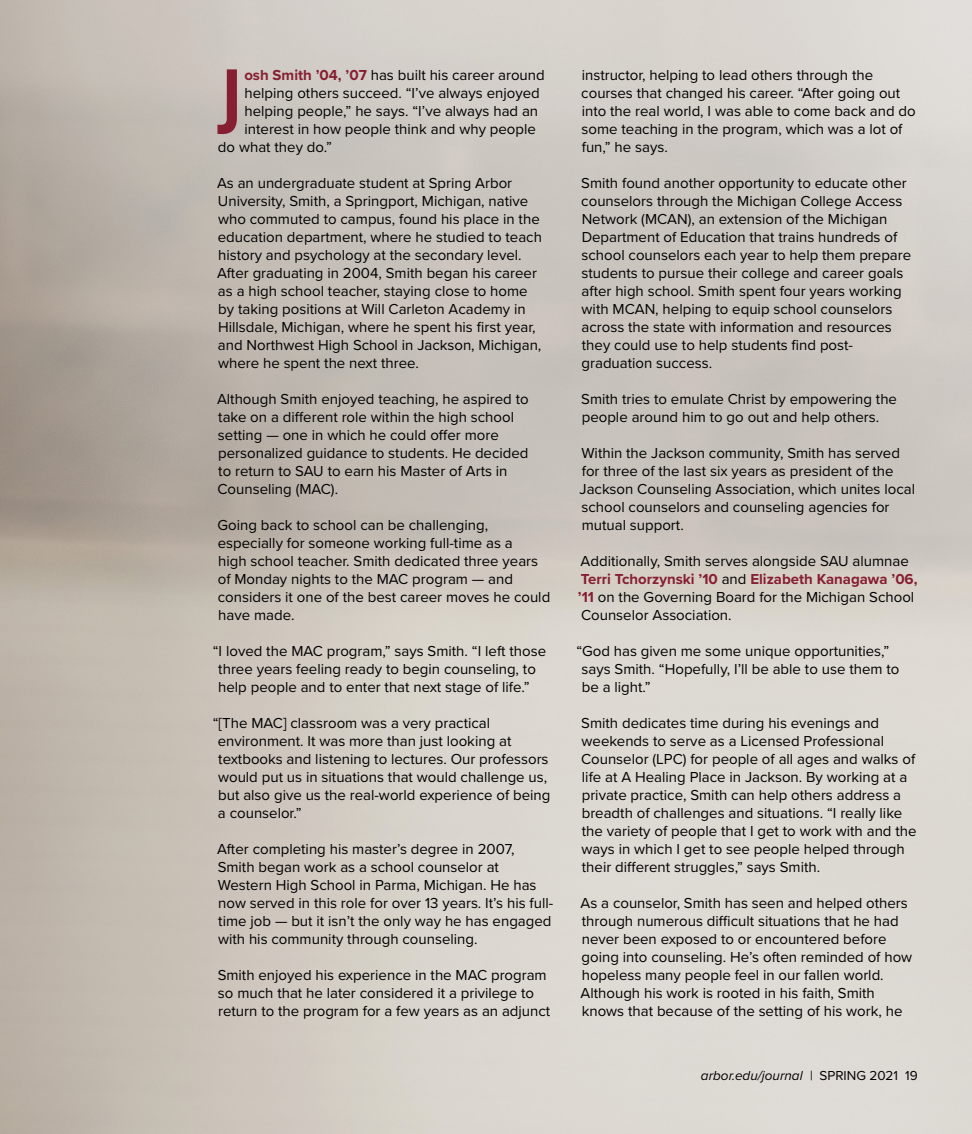
<style>
.page{position:relative;width:972px;height:1134px;background:#fff}
.page>*{position:absolute;margin:0;border:0;box-sizing:border-box;transform-origin:0 0}
.t1{font:700 92.1px "Bebas Neue";color:#861f31}
.t2{font:15px/18px "Proxima Nova";color:#000}
.t3{font:italic 13.5px "Proxima Nova";color:#000}
.s1{font-weight:700;color:#861f31}
.s2{font-style:normal}
</style>
<div class="page">
<h1 class="t1" style="left:217px;top:52px;width:25px">J</h1>
<p class="t2" style="left:244px;top:65px;width:302px"><span class="s1">osh Smith ’04, ’07</span> has built his career around</p>
<p class="t2" style="left:245px;top:83px;width:297px">helping others succeed. “I’ve always enjoyed</p>
<p class="t2" style="left:245px;top:101px;width:295px">helping people,” he says. “I’ve always had an</p>
<p class="t2" style="left:245px;top:119px;width:293px">interest in how people think and why people</p>
<p class="t2" style="left:218px;top:137px;width:116px">do what they do.”</p>
<p class="t2" style="left:217px;top:173px;width:326px">As an undergraduate student at Spring Arbor University, Smith, a Springport, Michigan, native who commuted to campus, found his place in the education department, where he studied to teach history and psychology at the secondary level.<br>After graduating in 2004, Smith began his career as a high school teacher, staying close to home by taking positions at Will Carleton Academy in Hillsdale, Michigan, where he spent his first year, and Northwest High School in Jackson, Michigan, where he spent the next three.</p>
<p class="t2" style="left:217px;top:389px;width:313px">Although Smith enjoyed teaching, he aspired to take on a different role within the high school setting — one in which he could offer more personalized guidance to students. He decided to return to SAU to earn his Master of Arts in Counseling (MAC).</p>
<p class="t2" style="left:218px;top:515px;width:334px">Going back to school can be challenging, especially for someone working full-time as a<br>high school teacher. Smith dedicated three years of Monday nights to the MAC program — and considers it one of the best career moves he could have made.</p>
<p class="t2" style="left:218px;top:641px;width:330px;text-indent:-5px">“I loved the MAC program,” says Smith. “I left those three years feeling ready to begin counseling, to help people and to enter that next stage of life.”</p>
<p class="t2" style="left:218px;top:713px;width:334px;text-indent:-5px">“[The MAC] classroom was a very practical environment. It was more than just looking at textbooks and listening to lectures. Our professors would put us in situations that would challenge us, but also give us the real-world experience of being a counselor.”</p>
<p class="t2" style="left:217px;top:839px;width:338px">After completing his master’s degree in 2007, Smith began work as a school counselor at Western High School in Parma, Michigan. He has now served in this role for over 13 years. It’s his full&shy;time job — but it isn’t the only way he has engaged with his community through counseling.</p>
<p class="t2" style="left:218px;top:965px;width:334px">Smith enjoyed his experience in the MAC program so much that he later considered it a privilege to return to the program for a few years as an adjunct</p>
<p class="t2" style="left:581px;top:65px;width:336px">instructor, helping to lead others through the courses that changed his career. “After going out into the real world, I was able to come back and do some teaching in the program, which was a lot of fun,” he says.</p>
<p class="t2" style="left:581px;top:173px;width:331px">Smith found another opportunity to educate other counselors through the Michigan College Access Network (MCAN), an extension of the Michigan Department of Education that trains hundreds of school counselors each year to help them prepare students to pursue their college and career goals after high school. Smith spent four years working with MCAN, helping to equip school counselors across the state with information and resources they could use to help students find post&shy;graduation success.</p>
<p class="t2" style="left:581px;top:389px;width:317px">Smith tries to emulate Christ by empowering the people around him to go out and help others.</p>
<p class="t2" style="left:580px;top:443px;width:337px">Within the Jackson community, Smith has served for three of the last six years as president of the Jackson Counseling Association, which unites local school counselors and counseling agencies for mutual support.</p>
<p class="t2" style="left:578px;top:551px;width:341px">Additionally, Smith serves alongside SAU alumnae <span class="s1">Terri Tchorzynski ’10</span> and <span class="s1">Elizabeth Kanagawa ’06, ’11</span> on the Governing Board for the Michigan School Counselor Association.</p>
<p class="t2" style="left:582px;top:641px;width:319px;text-indent:-5px">“God has given me some unique opportunities,” says Smith. “Hopefully, I’ll be able to use them to be a light.”</p>
<p class="t2" style="left:581px;top:713px;width:337px">Smith dedicates time during his evenings and weekends to serve as a Licensed Professional Counselor (LPC) for people of all ages and walks of life at A Healing Place in Jackson. By working at a private practice, Smith can help others address a breadth of challenges and situations. “I really like the variety of people that I get to work with and the ways in which I get to see people helped through their different struggles,” says Smith.</p>
<p class="t2" style="left:581px;top:893px;width:333px">As a counselor, Smith has seen and helped others through numerous difficult situations that he had never been exposed to or encountered before going into counseling. He’s often reminded of how hopeless many people feel in our fallen world.<br>Although his work is rooted in his faith, Smith knows that because of the setting of his work, he</p>
<p class="t3" style="left:701px;top:1066px;width:218px">arbor.edu/journal | <span class="s2">SPRING 2021 19</span></p>
</div>
